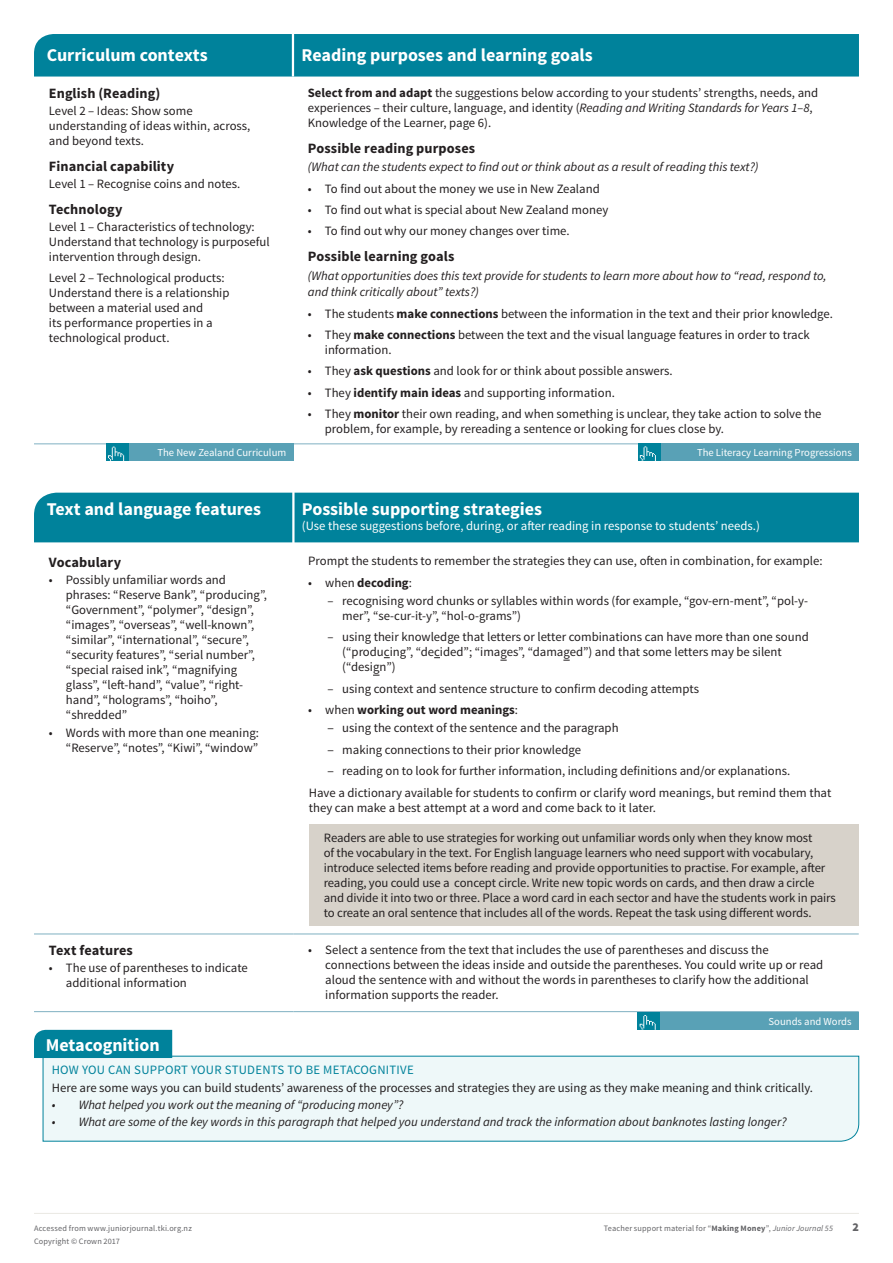
<style>
.page{position:relative;width:893px;height:1263px;background:#fff}
.page>*{position:absolute;margin:0;border:0;box-sizing:border-box;transform-origin:0 0}
.Table_head_white{font:700 18px "Source Sans Pro";color:#fff}
.TABLE_H1{font:700 14.25px "Source Sans Pro";letter-spacing:.005em;color:#231f20}
.Table_Bullet_L2{font:12.75px/15px "Source Sans Pro";color:#231f20}
.TABLE_text_black{font:12.75px/15px "Source Sans Pro";color:#231f20}
.TABLE_text_black-2{font:italic 12.75px/16.5px "Source Sans Pro";color:#231f20}
.Source_Sans_text_no{font:12.75px "Source Sans Pro";color:#231f20}
.Table_head_white-2{font:12.75px "Source Sans Pro";color:#fff}
.Source_Sans_green_te{font:12.75px "Source Sans Pro";letter-spacing:.02em;color:#00829b}
.t1{font:700 12.75px "Source Sans Pro";color:#231f20}
.t2{font:900 12px "Source Sans Pro";color:#636366}
.t3{font:10.65px "Source Sans Pro";color:#fff}
.t4{font:8.25px "Source Sans Pro";letter-spacing:.02em;color:#636366}
.s1{font-weight:700}
.s2{font-style:italic}
.s3{font-weight:400}
.s4{font-family:"Myriad Pro"}
</style>
<div class="page">
<hr style="left:34px;top:1213px;width:825px;height:1px;background:#eae8e3">
<div style="left:34px;top:34px;width:825px;height:43px;background:#00829b"></div>
<div style="left:34px;top:493px;width:825px;height:49px;background:#00829b"></div>
<hr style="left:292px;top:33px;width:2px;height:43px;background:#fff">
<hr style="left:34px;top:443px;width:259px;height:1px;background:#7fb0c2">
<hr style="left:293px;top:443px;width:566px;height:1px;background:#7fb0c2">
<hr style="left:293px;top:933px;width:566px;height:1px;background:#7fb0c2">
<hr style="left:293px;top:1011px;width:566px;height:1px;background:#7fb0c2">
<hr style="left:34px;top:933px;width:259px;height:1px;background:#7fb0c2">
<hr style="left:34px;top:1011px;width:259px;height:1px;background:#7fb0c2">
<hr style="left:292px;top:467px;width:3px;height:78px;background:#fff">
<div style="left:309px;top:824px;width:550px;height:101px;background:#d7d2ca"></div>
<div style="left:638px;top:444px;width:221px;height:17px;background:#59a1b6"></div>
<div style="left:638px;top:443px;width:22px;height:18px;background:#00829b"></div>
<svg style="left:640px;top:446px;width:16px;height:15px"></svg>
<div style="left:106px;top:443px;width:187px;height:18px;background:#59a1b6"></div>
<div style="left:106px;top:444px;width:22px;height:17px;background:#00829b"></div>
<svg style="left:108px;top:447px;width:16px;height:14px"></svg>
<div style="left:43px;top:1056px;width:816px;height:85px;background:#eef8f9"></div>
<svg style="left:34px;top:1029px;width:139px;height:30px;background:#118aa2"></svg>
<div style="left:638px;top:1012px;width:221px;height:18px;background:#59a1b6"></div>
<div style="left:638px;top:1012px;width:22px;height:18px;background:#00829b"></div>
<svg style="left:640px;top:1015px;width:16px;height:15px"></svg>
<p class="Table_head_white" style="left:47px;top:44px;width:163px">Curriculum contexts</p>
<p class="Table_head_white" style="left:301px;top:44px;width:293px">Reading purposes and learning goals</p>
<p class="TABLE_H1" style="left:49px;top:84px;width:113px">English (Reading)</p>
<p class="TABLE_text_black" style="left:49px;top:103px;width:203px">Level 2 – Ideas: Show some understanding of ideas within, across, and beyond texts.</p>
<p class="TABLE_H1" style="left:49px;top:157px;width:127px">Financial capability</p>
<p class="TABLE_text_black" style="left:49px;top:176px;width:193px">Level 1 – Recognise coins and notes.</p>
<p class="TABLE_H1" style="left:49px;top:200px;width:75px">Technology</p>
<p class="TABLE_text_black" style="left:49px;top:219px;width:222px">Level 1 – Characteristics of technology:<br>Understand that technology is purposeful intervention through design.</p>
<p class="TABLE_text_black" style="left:49px;top:271px;width:182px">Level 2 – Technological products:<br>Understand there is a relationship between a material used and<br>its performance properties in a technological product.</p>
<p class="TABLE_text_black" style="left:308px;top:85px;width:512px"><span class="s1">Select from and adapt</span> the suggestions below according to your students’ strengths, needs, and experiences – their culture, language, and identity (<span class="s2">Reading and Writing Standards for Years 1–8</span>,<br>Knowledge of the Learner, page 6).</p>
<p class="TABLE_H1" style="left:308px;top:139px;width:169px">Possible reading purposes</p>
<p class="TABLE_text_black-2" style="left:308px;top:159px;width:452px">(What can the students expect to find out or think about as a result of reading this text?)</p>
<p class="Table_Bullet_L2" style="left:308px;top:181px;width:293px">• To find out about the money we use in New Zealand</p>
<p class="Table_Bullet_L2" style="left:308px;top:202px;width:302px">• To find out what is special about New Zealand money</p>
<p class="Table_Bullet_L2" style="left:308px;top:224px;width:263px">• To find out why our money changes over time.</p>
<p class="TABLE_H1" style="left:308px;top:247px;width:148px">Possible learning goals</p>
<p class="TABLE_text_black-2" style="left:308px;top:267px;width:520px">(What opportunities does this text provide for students to learn more about how to “read, respond to, and think critically about” texts?)</p>
<p class="Table_Bullet_L2" style="left:308px;top:306px;width:527px">• The students <span class="s1">make connections</span> between the information in the text and their prior knowledge.</p>
<p class="Table_Bullet_L2" style="left:325px;top:328px;width:486px;text-indent:-17px">• They <span class="s1">make connections</span> between the text and the visual language features in order to track information.</p>
<p class="Table_Bullet_L2" style="left:308px;top:364px;width:366px">• They <span class="s1">ask questions</span> and look for or think about possible answers.</p>
<p class="Table_Bullet_L2" style="left:308px;top:385px;width:308px">• They <span class="s1">identify main ideas</span> and supporting information.</p>
<p class="Table_Bullet_L2" style="left:325px;top:407px;width:498px;text-indent:-17px">• They <span class="s1">monitor</span> their own reading, and when something is unclear, they take action to solve the problem, for example, by rereading a sentence or looking for clues close by.</p>
<p class="t3" style="left:157px;top:446px;width:130px">The New Zealand Curriculum</p>
<p class="t3" style="left:697px;top:446px;width:156px">The Literacy Learning Progressions</p>
<p class="Table_head_white" style="left:47px;top:498px;width:216px">Text and language features</p>
<p class="Table_head_white" style="left:302px;top:498px;width:242px">Possible supporting strategies</p>
<p class="Table_head_white-2" style="left:302px;top:518px;width:460px">(Use these suggestions before, during, or after reading in response to students’ needs.)</p>
<p class="TABLE_H1" style="left:49px;top:553px;width:74px">Vocabulary</p>
<p class="Table_Bullet_L2" style="left:66px;top:572px;width:203px;text-indent:-17px">• Possibly unfamiliar words and phrases: “Reserve Bank”, “producing”, “Government”, “polymer”, “design”, “images”, “overseas”, “well-known”, “similar”, “international”, “secure”, “security features”, “serial number”, “special raised ink”, “magnifying glass”, “left-hand”, “value”, “right&shy;hand”, “holograms”, “hoiho”, “shredded”</p>
<p class="Table_Bullet_L2" style="left:49px;top:725px;width:212px;text-align:right">• Words with more than one meaning: “Reserve”, “notes”, “Kiwi”, “window”</p>
<p class="TABLE_text_black" style="left:308px;top:554px;width:516px">Prompt the students to remember the strategies they can use, often in combination, for example:</p>
<p class="t1" style="left:308px;top:574px;width:105px"><span class="s3">• when</span> decoding<span class="s3">:</span></p>
<p class="Table_Bullet_L2" style="left:342px;top:593px;width:467px;text-indent:-15px">– recognising word chunks or syllables within words (for example, “gov-ern-ment”, “pol-y&shy;mer”, “se-cur-it-y”, “hol-o-grams”)</p>
<p class="Table_Bullet_L2" style="left:342px;top:630px;width:468px;text-indent:-15px">– using their knowledge that letters or letter combinations can have more than one sound (“producing”, “decided”; “images”, “damaged”) and that some letters may be silent (“design”)</p>
<p class="Table_Bullet_L2" style="left:327px;top:681px;width:373px">– using context and sentence structure to confirm decoding attempts</p>
<p class="t1" style="left:308px;top:702px;width:211px"><span class="s3">• when</span> working out word meanings<span class="s3">:</span></p>
<p class="Table_Bullet_L2" style="left:327px;top:721px;width:293px"><span class="s4">–</span> using the context of the sentence and the paragraph</p>
<p class="Table_Bullet_L2" style="left:327px;top:742px;width:255px"><span class="s4">–</span> making connections to their prior knowledge</p>
<p class="Table_Bullet_L2" style="left:327px;top:764px;width:464px"><span class="s4">–</span> reading on to look for further information, including definitions and/or explanations.</p>
<p class="Table_Bullet_L2" style="left:309px;top:785px;width:524px">Have a dictionary available for students to confirm or clarify word meanings, but remind them that they can make a best attempt at a word and come back to it later.</p>
<p class="Table_Bullet_L2" style="left:324px;top:830px;width:513px">Readers are able to use strategies for working out unfamiliar words only when they know most<br>of the vocabulary in the text. For English language learners who need support with vocabulary, introduce selected items before reading and provide opportunities to practise. For example, after reading, you could use a concept circle. Write new topic words on cards, and then draw a circle and divide it into two or three. Place a word card in each sector and have the students work in pairs to create an oral sentence that includes all of the words. Repeat the task using different words.</p>
<p class="TABLE_H1" style="left:49px;top:941px;width:86px">Text features</p>
<p class="Table_Bullet_L2" style="left:66px;top:961px;width:183px;text-indent:-17px">• The use of parentheses to indicate additional information</p>
<p class="Table_head_white" style="left:46px;top:1033px;width:115px">Metacognition</p>
<p class="Table_Bullet_L2" style="left:325px;top:943px;width:500px;text-indent:-17px">• Select a sentence from the text that includes the use of parentheses and discuss the connections between the ideas inside and outside the parentheses. You could write up or read aloud the sentence with and without the words in parentheses to clarify how the additional information supports the reader.</p>
<p class="t3" style="left:769px;top:1015px;width:85px">Sounds and Words</p>
<p class="Source_Sans_green_te" style="left:52px;top:1062px;width:364px">HOW YOU CAN SUPPORT YOUR STUDENTS TO BE METACOGNITIVE</p>
<p class="Source_Sans_text_no" style="left:52px;top:1079px;width:763px">Here are some ways you can build students’ awareness of the processes and strategies they are using as they make meaning and think critically.</p>
<p class="TABLE_text_black-2" style="left:52px;top:1096px;width:353px">• What helped you work out the meaning of “producing money”?</p>
<p class="TABLE_text_black-2" style="left:52px;top:1113px;width:736px">• What are some of the key words in this paragraph that helped you understand and track the information about banknotes lasting longer?</p>
<p class="t4" style="left:34px;top:1223px;width:159px">Accessed from www.juniorjournal.tki.org.nz</p>
<p class="t4" style="left:604px;top:1223px;width:231px">Teacher support material for “<span class="s1">Making Money</span>”, <span class="s2">Junior Journal 55</span></p>
<p class="t2" style="left:852px;top:1220px;width:8px">2</p>
<p class="t4" style="left:34px;top:1236px;width:87px">Copyright © Crown 2017</p>
</div>
